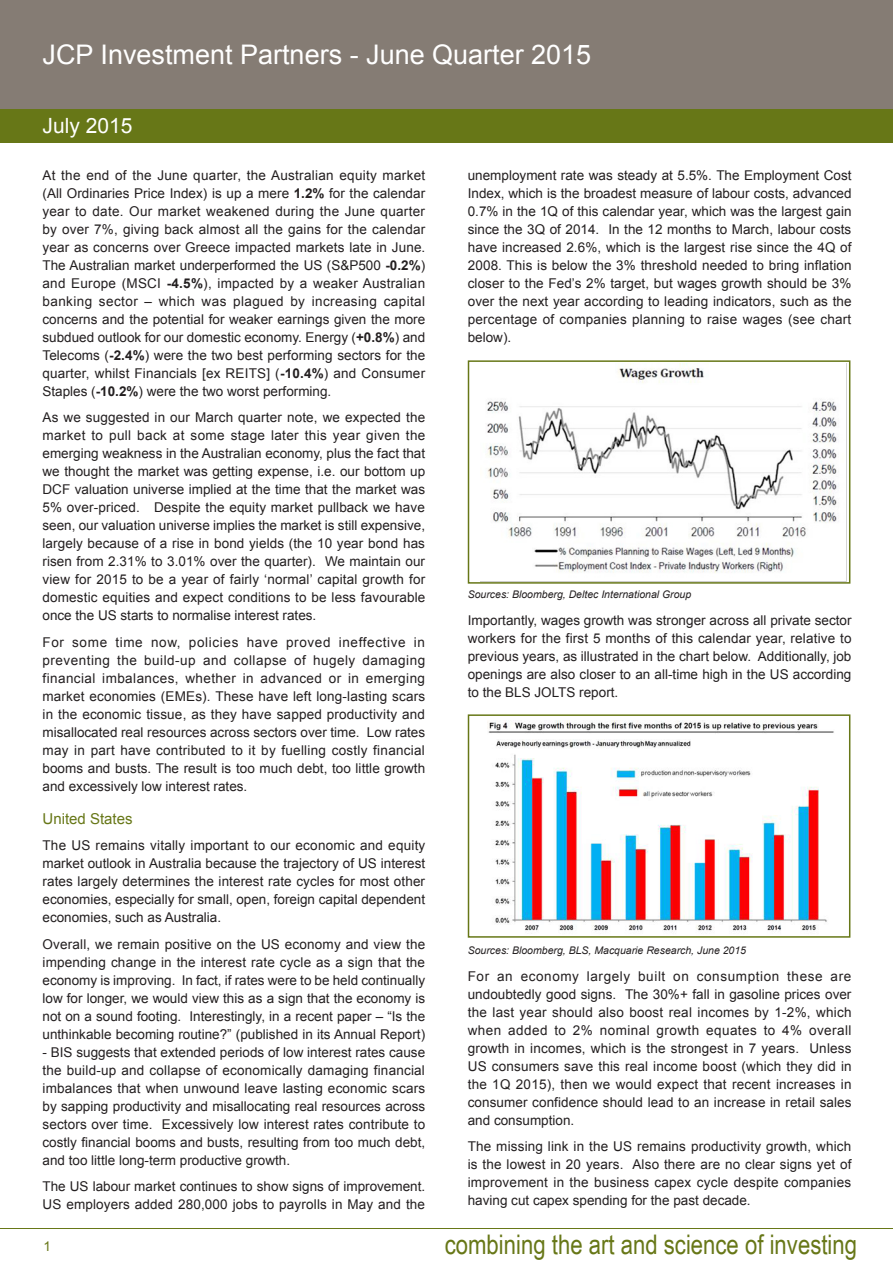
<style>
.page{position:relative;width:893px;height:1263px;background:#fff}
.page>*{position:absolute;margin:0;border:0;box-sizing:border-box;transform-origin:0 0}
.t1{font:27px "Arial";color:#fff}
.t2{font:27px "Arial Narrow";color:#677717}
.t3{font:21px "Arial";color:#fff}
.sub_heading{font:15px "Arial";color:#677717}
.body{font:13.5px/18px "Arial";color:#231f20;text-align:justify}
.body-2{font:13.5px "Arial";color:#677717}
.body-3{font:italic 10.5px "Arial";color:#231f20}
.s1{font-weight:700}
</style>
<div class="page">
<div style="left:0;top:0;width:893px;height:109px;background:#857c74"></div>
<div style="left:0;top:109px;width:893px;height:33px;background:#677717"></div>
<hr style="left:0;top:1228px;width:893px;height:1px;background:#677717">
<img style="left:487px;top:363px;width:360px;height:218px">
<div style="left:468px;top:360px;width:382px;height:224px;border:2px solid #677717"></div>
<img style="left:487px;top:720px;width:347px;height:211px">
<div style="left:468px;top:714px;width:382px;height:224px;border:2px solid #677717"></div>
<h1 class="t1" style="left:43px;top:37px;width:550px">JCP Investment Partners - June Quarter 2015</h1>
<h2 class="t3" style="left:43px;top:112px;width:91px">July 2015</h2>
<p class="body" style="left:43px;top:166px;width:384px">At the end of the June quarter, the Australian equity market (All Ordinaries Price Index) is up a mere <span class="s1">1.2%</span> for the calendar year to date. Our market weakened during the June quarter by over 7%, giving back almost all the gains for the calendar year as concerns over Greece impacted markets late in June.<br>The Australian market underperformed the US (S&amp;P500 <span class="s1">-0.2%</span>) and Europe (MSCI <span class="s1">-4.5%</span>), impacted by a weaker Australian banking sector – which was plagued by increasing capital concerns and the potential for weaker earnings given the more subdued outlook for our domestic economy. Energy (<span class="s1">+0.8%</span>) and Telecoms (<span class="s1">-2.4%</span>) were the two best performing sectors for the quarter, whilst Financials [ex REITS] (<span class="s1">-10.4%</span>) and Consumer Staples (<span class="s1">-10.2%</span>) were the two worst performing.</p>
<p class="body" style="left:43px;top:409px;width:384px">As we suggested in our March quarter note, we expected the market to pull back at some stage later this year given the emerging weakness in the Australian economy, plus the fact that we thought the market was getting expense, i.e. our bottom up DCF valuation universe implied at the time that the market was 5% over-priced. Despite the equity market pullback we have seen, our valuation universe implies the market is still expensive, largely because of a rise in bond yields (the 10 year bond has risen from 2.31% to 3.01% over the quarter). We maintain our view for 2015 to be a year of fairly ‘normal’ capital growth for domestic equities and expect conditions to be less favourable once the US starts to normalise interest rates.</p>
<p class="body" style="left:43px;top:633px;width:384px">For some time now, policies have proved ineffective in preventing the build-up and collapse of hugely damaging financial imbalances, whether in advanced or in emerging market economies (EMEs). These have left long-lasting scars in the economic tissue, as they have sapped productivity and misallocated real resources across sectors over time. Low rates may in part have contributed to it by fuelling costly financial booms and busts. The result is too much debt, too little growth and excessively low interest rates.</p>
<p class="sub_heading" style="left:43px;top:809px;width:92px">United States</p>
<p class="body" style="left:43px;top:837px;width:384px">The US remains vitally important to our economic and equity market outlook in Australia because the trajectory of US interest rates largely determines the interest rate cycles for most other economies, especially for small, open, foreign capital dependent economies, such as Australia.</p>
<p class="body" style="left:43px;top:935px;width:384px">Overall, we remain positive on the US economy and view the impending change in the interest rate cycle as a sign that the economy is improving. In fact, if rates were to be held continually low for longer, we would view this as a sign that the economy is not on a sound footing. Interestingly, in a recent paper – “Is the unthinkable becoming routine?” (published in its Annual Report)</p>
<p class="body" style="left:43px;top:1043px;width:384px">- BIS suggests that extended periods of low interest rates cause the build-up and collapse of economically damaging financial imbalances that when unwound leave lasting economic scars by sapping productivity and misallocating real resources across sectors over time. Excessively low interest rates contribute to costly financial booms and busts, resulting from too much debt, and too little long-term productive growth.</p>
<p class="body" style="left:43px;top:1178px;width:384px">The US labour market continues to show signs of improvement.<br>US employers added 280,000 jobs to payrolls in May and the</p>
<p class="body-2" style="left:43px;top:1237px;width:9px">1</p>
<p class="body" style="left:468px;top:166px;width:385px">unemployment rate was steady at 5.5%. The Employment Cost Index, which is the broadest measure of labour costs, advanced 0.7% in the 1Q of this calendar year, which was the largest gain since the 3Q of 2014. In the 12 months to March, labour costs have increased 2.6%, which is the largest rise since the 4Q of 2008. This is below the 3% threshold needed to bring inflation closer to the Fed’s 2% target, but wages growth should be 3% over the next year according to leading indicators, such as the percentage of companies planning to raise wages (see chart below).</p>
<p class="body-3" style="left:468px;top:587px;width:225px">Sources: Bloomberg, Deltec International Group</p>
<p class="body" style="left:468px;top:611px;width:385px">Importantly, wages growth was stronger across all private sector workers for the first 5 months of this calendar year, relative to previous years, as illustrated in the chart below. Additionally, job openings are also closer to an all-time high in the US according to the BLS JOLTS report.</p>
<p class="body-3" style="left:468px;top:944px;width:280px">Sources: Bloomberg, BLS, Macquarie Research, June 2015</p>
<p class="body" style="left:468px;top:967px;width:385px">For an economy largely built on consumption these are undoubtedly good signs. The 30%+ fall in gasoline prices over the last year should also boost real incomes by 1-2%, which when added to 2% nominal growth equates to 4% overall growth in incomes, which is the strongest in 7 years. Unless US consumers save this real income boost (which they did in the 1Q 2015), then we would expect that recent increases in consumer confidence should lead to an increase in retail sales and consumption.</p>
<p class="body" style="left:468px;top:1137px;width:385px">The missing link in the US remains productivity growth, which is the lowest in 20 years. Also there are no clear signs yet of improvement in the business capex cycle despite companies having cut capex spending for the past decade.</p>
<h1 class="t2" style="left:445px;top:1225px;width:414px">combining the art and science of investing</h1>
</div>
